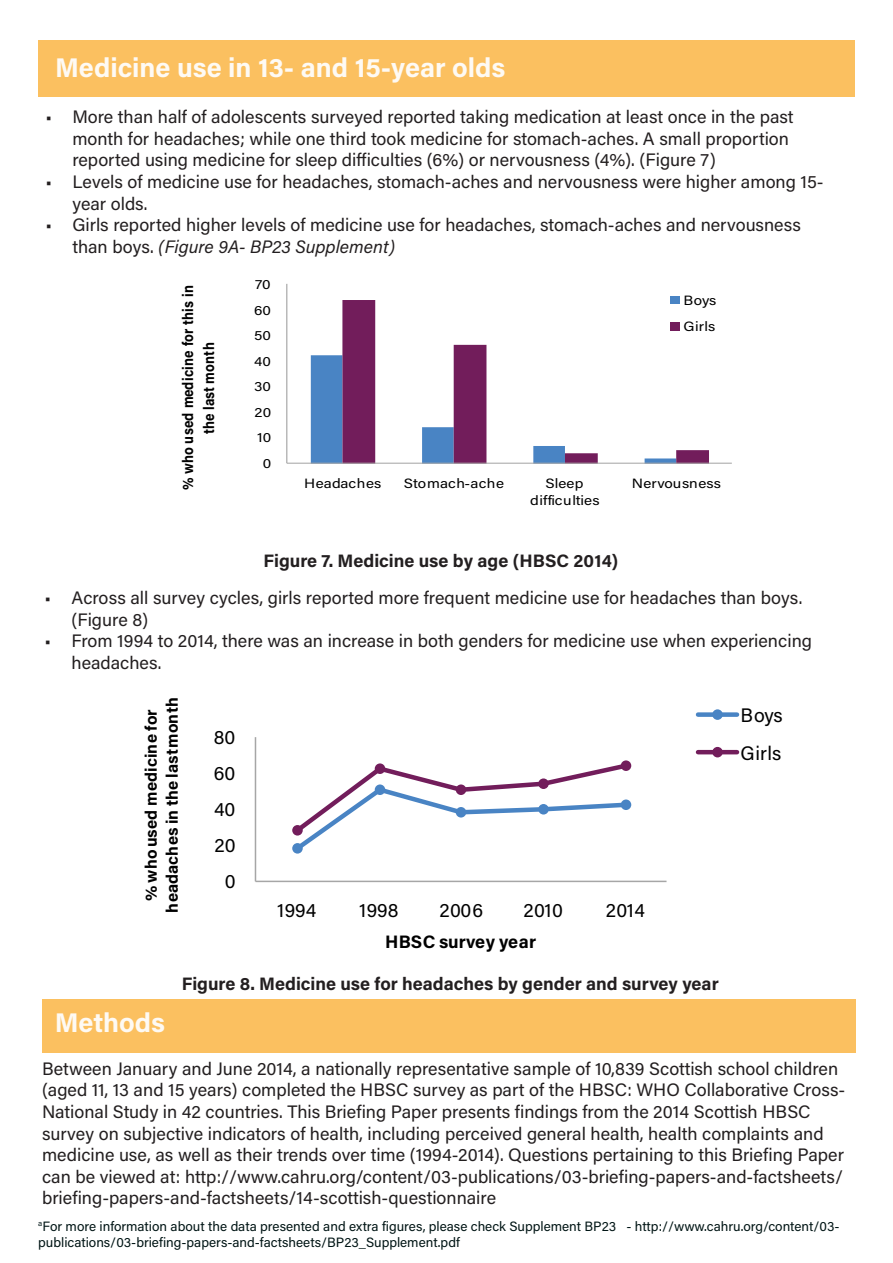
<style>
.page{position:relative;width:893px;height:1263px;background:#fff}
.page>*{position:absolute;margin:0;border:0;box-sizing:border-box;transform-origin:0 0}
.t1{font:700 27px "Acumin Pro";color:#fefaf4}
.t2{font:19.5px/38px "Acumin Pro";color:#000}
.t3{font:18px/21.6px "Acumin Pro";color:#231f20}
.t4{font:700 18px "Acumin Pro";color:#231f20}
.t5{font:700 18px "Acumin Pro";letter-spacing:.01em;color:#000}
.t6{font:700 16.5px/21px "Acumin Pro";letter-spacing:.005em;color:#000;text-align:center}
.t7{font:700 15.15px "Acumin Pro";letter-spacing:.02em;color:#000;scale:.89 1}
.t8{font:13.5px/16.2px "Acumin Pro";color:#001515}
.t9{font:13.5px/17.5px "Acumin Pro";letter-spacing:.01em;color:#000;text-align:center;scale:1.13 1}
.s1{font-style:italic}
</style>
<div class="page">
<div style="left:38px;top:40px;width:817px;height:57px;background:#fbc060"></div>
<div style="left:42px;top:999px;width:814px;height:53px;background:#fbc060"></div>
<hr style="left:255px;top:737px;width:1px;height:144px;background:#a6a6a6">
<hr style="left:255px;top:881px;width:411px;height:1px;background:#a6a6a6">
<svg style="left:292px;top:761px;width:339px;height:93px"></svg>
<div style="left:292px;top:825px;width:11px;height:10px;background:#721d5b;border-radius:50%"></div>
<div style="left:375px;top:763px;width:10px;height:11px;background:#721d5b;border-radius:50%"></div>
<div style="left:456px;top:784px;width:10px;height:11px;background:#721d5b;border-radius:50%"></div>
<div style="left:538px;top:778px;width:11px;height:11px;background:#721d5b;border-radius:50%"></div>
<div style="left:621px;top:760px;width:10px;height:11px;background:#721d5b;border-radius:50%"></div>
<div style="left:698px;top:712px;width:39px;height:5px;background:#4984c4"></div>
<div style="left:712px;top:709px;width:11px;height:11px;background:#4984c4;border-radius:50%"></div>
<hr style="left:698px;top:750px;width:39px;height:4px;background:#721d5b">
<div style="left:712px;top:747px;width:11px;height:10px;background:#721d5b;border-radius:50%"></div>
<div style="left:311px;top:355px;width:31px;height:108px;background:#4984c4"></div>
<svg style="left:342px;top:300px;width:367px;height:163px"></svg>
<hr style="left:286px;top:284px;width:1px;height:179px;background:#a6a6a6">
<hr style="left:287px;top:463px;width:445px;height:1px;background:#a6a6a6">
<div style="left:670px;top:297px;width:10px;height:7px;background:#4984c4"></div>
<div style="left:670px;top:323px;width:10px;height:8px;background:#721d5b"></div>
<p class="t1" style="left:55px;top:49px;width:452px">Medicine use in 13- and 15-year olds</p>
<p class="t3" style="left:72px;top:105px;width:723px;text-indent:-27px">• More than half of adolescents surveyed reported taking medication at least once in the past month for headaches; while one third took medicine for stomach-aches. A small proportion reported using medicine for sleep difficulties (6%) or nervousness (4%). (Figure 7)</p>
<p class="t3" style="left:72px;top:170px;width:753px;text-indent:-27px">• Levels of medicine use for headaches, stomach-aches and nervousness were higher among 15- year olds.</p>
<p class="t3" style="left:72px;top:213px;width:730px;text-indent:-27px">• Girls reported higher levels of medicine use for headaches, stomach-aches and nervousness than boys. <span class="s1">(Figure 9A- BP23 Supplement)</span></p>
<p class="t7" style="left:177px;top:490px;width:232px;rotate:-90deg">% who used medicine for this in</p>
<p class="t7" style="left:198px;top:434px;width:105px;rotate:-90deg">the last month</p>
<p class="t9" style="left:255px;top:275px;width:15px">70</p>
<p class="t9" style="left:254px;top:301px;width:16px">60</p>
<p class="t9" style="left:254px;top:326px;width:16px">50</p>
<p class="t9" style="left:254px;top:352px;width:16px">40</p>
<p class="t9" style="left:254px;top:377px;width:16px">30</p>
<p class="t9" style="left:255px;top:403px;width:16px">20</p>
<p class="t9" style="left:257px;top:428px;width:14px">10</p>
<p class="t9" style="left:263px;top:454px;width:9px">0</p>
<p class="t9" style="left:683px;top:286px;width:31px;line-height:26.1px;text-align:left">Boys<br>Girls</p>
<p class="t9" style="left:304px;top:474px;width:70px">Headaches</p>
<p class="t9" style="left:404px;top:474px;width:90px">Stomach-ache</p>
<p class="t9" style="left:530px;top:474px;width:63px">Sleep difficulties</p>
<p class="t9" style="left:632px;top:474px;width:80px">Nervousness</p>
<p class="t4" style="left:264px;top:548px;width:356px">Figure 7. Medicine use by age (HBSC 2014)</p>
<p class="t3" style="left:71px;top:586px;width:732px;text-indent:-27px">• Across all survey cycles, girls reported more frequent medicine use for headaches than boys. (Figure 8)</p>
<p class="t3" style="left:71px;top:629px;width:742px;text-indent:-27px">• From 1994 to 2014, there was an increase in both genders for medicine use when experiencing headaches.</p>
<p class="t6" style="left:140px;top:913px;width:217px;rotate:-90deg">% who used medicine for headaches in the last month</p>
<p class="t2" style="left:214px;top:717px;width:23px">80</p>
<p class="t2" style="left:214px;top:753px;width:23px">60</p>
<p class="t2" style="left:214px;top:789px;width:23px">40</p>
<p class="t2" style="left:214px;top:826px;width:23px">20</p>
<p class="t2" style="left:225px;top:862px;width:12px">0</p>
<p class="t2" style="left:277px;top:890px;width:41px">1994</p>
<p class="t2" style="left:359px;top:890px;width:41px">1998</p>
<p class="t2" style="left:439px;top:890px;width:45px">2006</p>
<p class="t2" style="left:523px;top:890px;width:41px">2010</p>
<p class="t2" style="left:606px;top:890px;width:41px">2014</p>
<p class="t5" style="left:385px;top:928px;width:153px">HBSC survey year</p>
<p class="t4" style="left:182px;top:970px;width:538px">Figure 8. Medicine use for headaches by gender and survey year</p>
<p class="t2" style="left:740px;top:695px;width:44px">Boys<br>Girls</p>
<p class="t1" style="left:55px;top:1003px;width:112px">Methods</p>
<p class="t3" style="left:42px;top:1057px;width:805px">Between January and June 2014, a nationally representative sample of 10,839 Scottish school children (aged 11, 13 and 15 years) completed the HBSC survey as part of the HBSC: WHO Collaborative Cross-National Study in 42 countries. This Briefing Paper presents findings from the 2014 Scottish HBSC survey on subjective indicators of health, including perceived general health, health complaints and medicine use, as well as their trends over time (1994-2014). Questions pertaining to this Briefing Paper can be viewed at: http://www.cahru.org/content/03-publications/03-briefing-papers-and-factsheets/ briefing-papers-and-factsheets/14-scottish-questionnaire</p>
<p class="t8" style="left:38px;top:1217px;width:803px"><sup>a</sup>For more information about the data presented and extra figures, please check Supplement BP23 - http://www.cahru.org/content/03- publications/03-briefing-papers-and-factsheets/BP23_Supplement.pdf</p>
</div>
